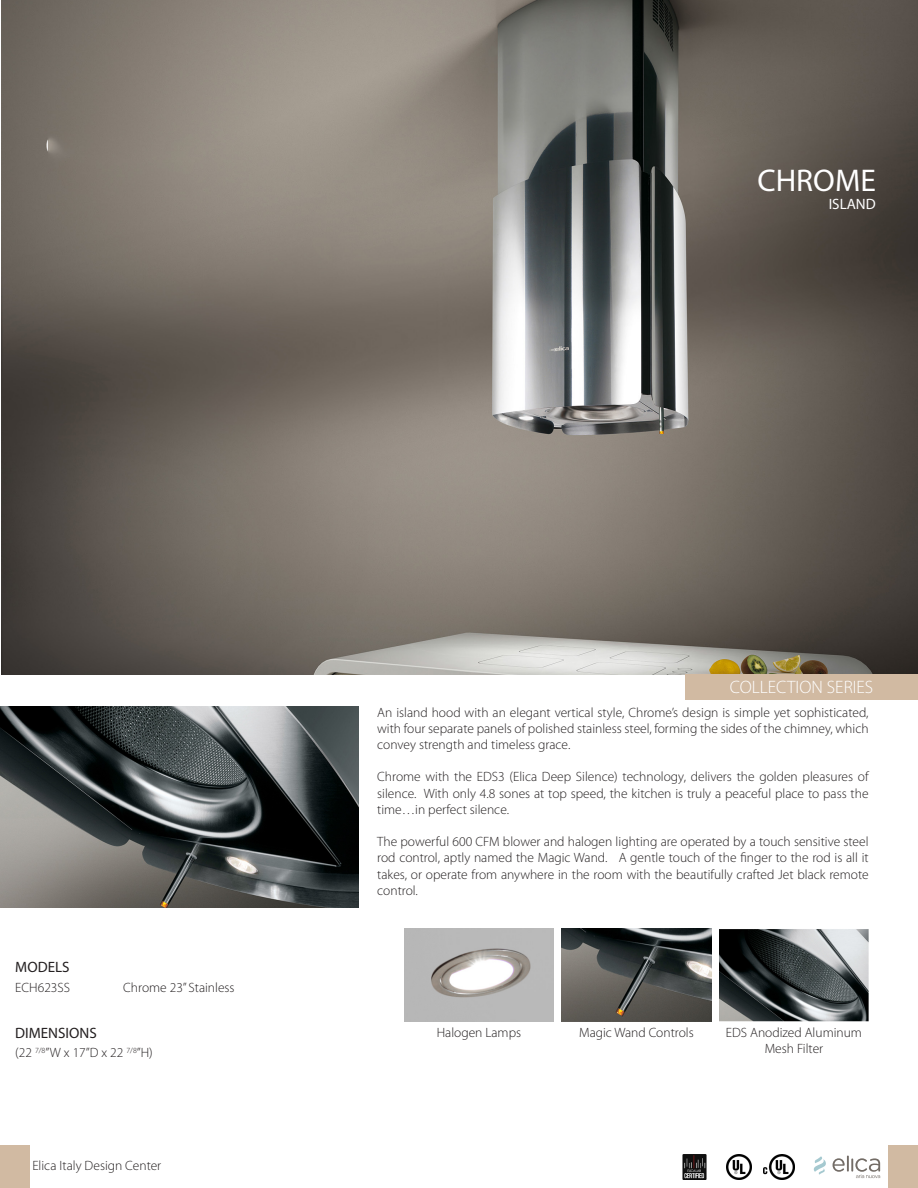
<style>
.page{position:relative;width:918px;height:1188px;background:#fff}
.page>*{position:absolute;margin:0;border:0;box-sizing:border-box;transform-origin:0 0}
.t1{font:31.5px "Myriad Pro";color:#fff}
.t2{font:300 18px "Myriad Pro";color:#fff}
.t3{font:15px "Myriad Pro";color:#231f20}
.t4{font:15px "Myriad Pro";color:#fff}
.t5{font:300 13.5px/16.2px "Myriad Pro";color:#231f20;text-align:justify}
</style>
<div class="page">
<img style="left:0;top:706px;width:358px;height:201px">
<img style="left:1px;top:0;width:917px;height:674px">
<div style="left:685px;top:674px;width:233px;height:25px;background:#d1baa2"></div>
<img style="left:404px;top:929px;width:150px;height:92px">
<img style="left:719px;top:929px;width:150px;height:92px">
<img style="left:562px;top:928px;width:149px;height:93px">
<svg style="left:813px;top:1156px;width:13px;height:19px"></svg>
<svg style="left:833px;top:1156px;width:47px;height:22px"></svg>
<div style="left:0;top:1145px;width:29px;height:43px;background:#d1baa2"></div>
<div style="left:888px;top:1146px;width:30px;height:42px;background:#d1baa2"></div>
<img style="left:764px;top:1154px;width:31px;height:26px">
<img style="left:727px;top:1154px;width:24px;height:26px">
<img style="left:682px;top:1154px;width:25px;height:26px">
<p class="t1" style="left:757px;top:161px;width:120px">CHROME</p>
<p class="t4" style="left:829px;top:195px;width:49px">ISLAND</p>
<p class="t3" style="left:15px;top:958px;width:56px">MODELS</p>
<p class="t5" style="left:15px;top:979px;width:56px">ECH623SS</p>
<p class="t5" style="left:123px;top:979px;width:113px">Chrome 23” Stainless</p>
<p class="t3" style="left:15px;top:1023px;width:83px">DIMENSIONS</p>
<p class="t5" style="left:15px;top:1045px;width:139px">(22 <sup>7/8</sup>”W x 17”D x 22 <sup>7/8</sup>”H)</p>
<p class="t5" style="left:32px;top:1158px;width:130px">Elica Italy Design Center</p>
<p class="t2" style="left:730px;top:678px;width:145px">COLLECTION SERIES</p>
<p class="t5" style="left:377px;top:704px;width:493px">An island hood with an elegant vertical style, Chrome’s design is simple yet sophisticated, with four separate panels of polished stainless steel, forming the sides of the chimney, which convey strength and timeless grace.</p>
<p class="t5" style="left:377px;top:769px;width:493px">Chrome with the EDS3 (Elica Deep Silence) technology, delivers the golden pleasures of silence. With only 4.8 sones at top speed, the kitchen is truly a peaceful place to pass the time…in perfect silence.</p>
<p class="t5" style="left:377px;top:834px;width:493px">The powerful 600 CFM blower and halogen lighting are operated by a touch sensitive steel rod control, aptly named the Magic Wand. A gentle touch of the finger to the rod is all it takes, or operate from anywhere in the room with the beautifully crafted Jet black remote control.</p>
<p class="t5" style="left:437px;top:1024px;width:86px">Halogen Lamps</p>
<p class="t5" style="left:579px;top:1024px;width:116px">Magic Wand Controls</p>
<p class="t5" style="left:726px;top:1024px;width:138px">EDS Anodized Aluminum</p>
<p class="t5" style="left:765px;top:1041px;width:60px">Mesh Filter</p>
</div>
